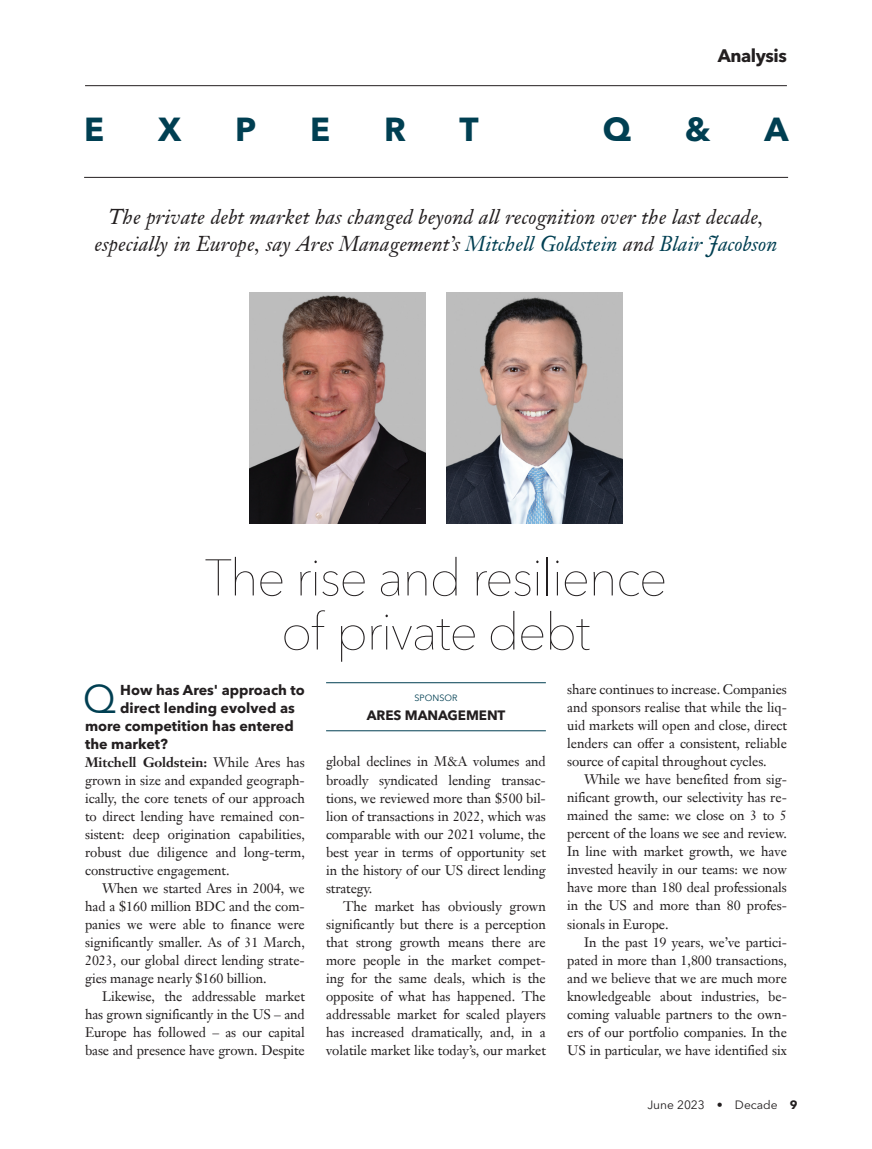
<style>
.page{position:relative;width:872px;height:1149px;background:#fff}
.page>*{position:absolute;margin:0;border:0;box-sizing:border-box;transform-origin:0 0}
.t1{font:200 51px/54px "Avenir Next LT Pro";letter-spacing:-.03em;color:#231f20;text-align:center}
.t2{font:39.6px "Avenir Next LT Pro";color:#003f52}
.t3{font:700 33px "Avenir Next LT Pro";color:#003f52}
.t4{font:italic 21px/27px "Janson Text LT Pro";letter-spacing:.005em;color:#231f20;text-align:center}
.t5{font:700 18px "Avenir Next LT Pro";letter-spacing:-.025em;color:#231f20}
.t6{font:700 14.25px "Avenir Next LT Pro";color:#231f20}
.t7{font:13.5px/18px "Janson Text LT Pro";letter-spacing:-.005em;color:#231f20;text-align:justify}
.t8{font:700 13.5px "Avenir Next LT Pro";letter-spacing:-.005em;color:#231f20}
.t9{font:12px "Avenir Next LT Pro";color:#231f20}
.t10{font:9px "Avenir Next LT Pro";color:#003f52}
.s1{color:#003f52}
.s2{font-weight:700}
</style>
<div class="page">
<hr style="left:84px;top:177px;width:704px;height:1px;background:#231f20">
<hr style="left:85px;top:85px;width:702px;height:1px;background:#231f20">
<img style="left:250px;top:292px;width:175px;height:231px">
<img style="left:446px;top:292px;width:176px;height:231px">
<hr style="left:326px;top:682px;width:220px;height:1px;background:#003f52">
<hr style="left:326px;top:730px;width:220px;height:1px;background:#003f52">
<h3 class="t5" style="left:717px;top:45px;width:71px">Analysis</h3>
<h3 class="t3" style="left:84px;top:110px;width:22px">E</h3>
<h3 class="t3" style="left:158px;top:110px;width:25px">X</h3>
<h3 class="t3" style="left:235px;top:110px;width:23px">P</h3>
<h3 class="t3" style="left:310px;top:110px;width:22px">E</h3>
<h3 class="t3" style="left:384px;top:110px;width:23px">R</h3>
<h3 class="t3" style="left:459px;top:110px;width:21px">T</h3>
<h3 class="t3" style="left:603px;top:110px;width:30px">Q</h3>
<h3 class="t3" style="left:685px;top:110px;width:27px">&amp;</h3>
<h3 class="t3" style="left:764px;top:110px;width:26px">A</h3>
<h3 class="t4" style="left:95px;top:203px;width:684px">The private debt market has changed beyond all recognition over the last decade, especially in Europe, say Ares Management’s <span class="s1">Mitchell Goldstein</span> and <span class="s1">Blair Jacobson</span></h3>
<h1 class="t1" style="left:204px;top:550px;width:464px">The rise and resilience of private debt</h1>
<h2 class="t2" style="left:83px;top:674px;width:35px">Q</h2>
<p class="t6" style="left:120px;top:680px;width:186px">How has Ares' approach to</p>
<p class="t6" style="left:120px;top:698px;width:176px">direct lending evolved as</p>
<p class="t6" style="left:85px;top:716px;width:210px">more competition has entered</p>
<p class="t6" style="left:85px;top:734px;width:84px">the market?</p>
<p class="t7" style="left:85px;top:752px;width:221px"><span class="s2">Mitchell Goldstein:</span> While Ares has grown in size and expanded geograph&shy;ically, the core tenets of our approach to direct lending have remained con&shy;sistent: deep origination capabilities, robust due diligence and long-term, constructive engagement.</p>
<p class="t7" style="left:85px;top:878px;width:221px;text-indent:17px">When we started Ares in 2004, we had a $160 million BDC and the com&shy;panies we were able to finance were significantly smaller. As of 31 March, 2023, our global direct lending strate&shy;gies manage nearly $160 billion.</p>
<p class="t7" style="left:85px;top:986px;width:221px;text-indent:17px">Likewise, the addressable market has grown significantly in the US – and Europe has followed – as our capital base and presence have grown. Despite</p>
<p class="t10" style="left:414px;top:692px;width:44px">SPONSOR</p>
<p class="t8" style="left:367px;top:706px;width:140px">ARES MANAGEMENT</p>
<p class="t7" style="left:326px;top:752px;width:221px">global declines in M&amp;A volumes and broadly syndicated lending transac&shy;tions, we reviewed more than $500 bil&shy;lion of transactions in 2022, which was comparable with our 2021 volume, the best year in terms of opportunity set in the history of our US direct lending strategy.</p>
<p class="t7" style="left:326px;top:896px;width:221px;text-indent:17px">The market has obviously grown significantly but there is a perception that strong growth means there are more people in the market compet&shy;ing for the same deals, which is the opposite of what has happened. The addressable market for scaled players has increased dramatically, and, in a volatile market like today’s, our market</p>
<p class="t7" style="left:567px;top:680px;width:221px">share continues to increase. Companies and sponsors realise that while the liq&shy;uid markets will open and close, direct lenders can offer a consistent, reliable source of capital throughout cycles.</p>
<p class="t7" style="left:567px;top:770px;width:221px;text-indent:17px">While we have benefited from sig&shy;nificant growth, our selectivity has re&shy;mained the same: we close on 3 to 5 percent of the loans we see and review.<br>In line with market growth, we have invested heavily in our teams: we now have more than 180 deal professionals in the US and more than 80 profes&shy;sionals in Europe.</p>
<p class="t7" style="left:567px;top:932px;width:221px;text-indent:17px">In the past 19 years, we’ve partici&shy;pated in more than 1,800 transactions, and we believe that we are much more knowledgeable about industries, be&shy;coming valuable partners to the own&shy;ers of our portfolio companies. In the US in particular, we have identified six</p>
<p class="t9" style="left:647px;top:1097px;width:152px">June 2023 • Decade <span class="s2">9</span></p>
</div>
